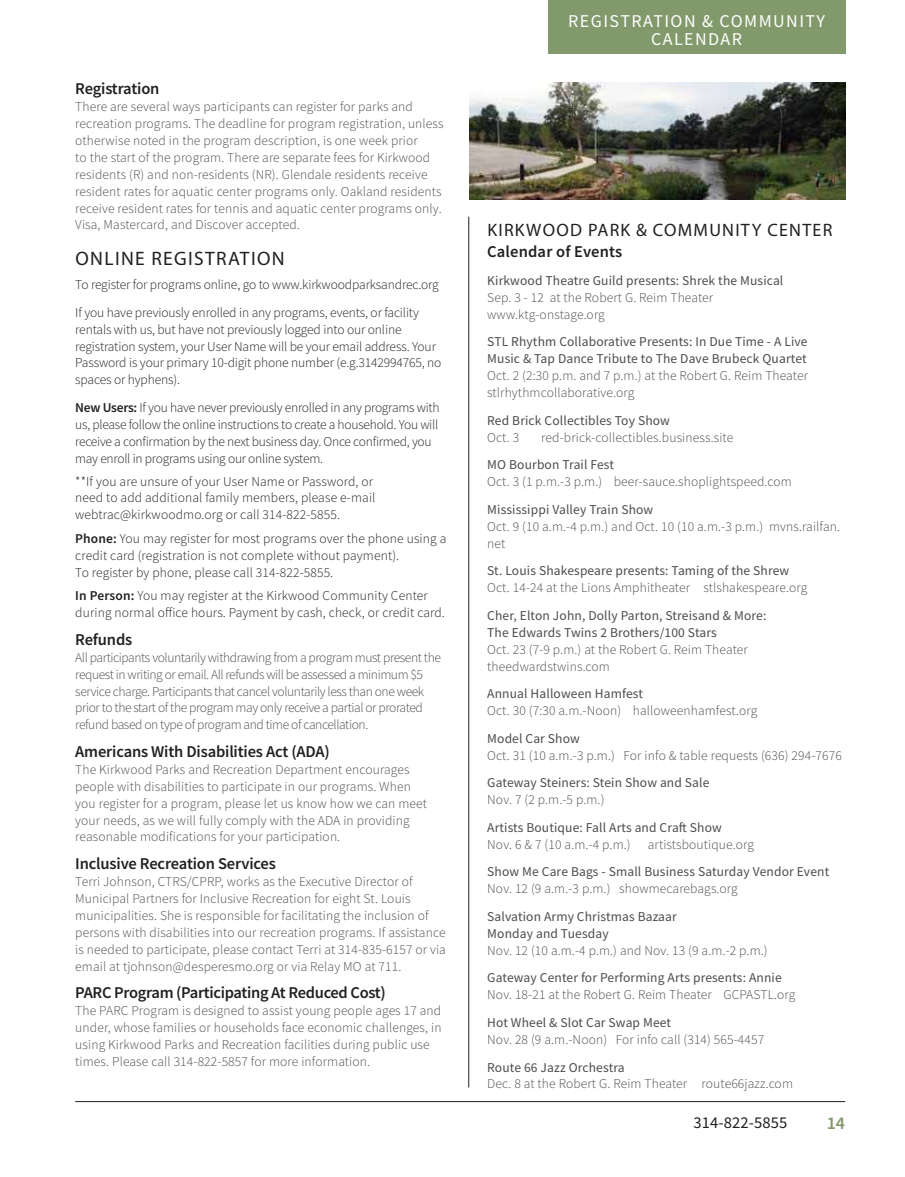
<style>
.page{position:relative;width:905px;height:1177px;background:#fff}
.page>*{position:absolute;margin:0;border:0;box-sizing:border-box;transform-origin:0 0}
.t1{font:19.5px "Myriad Pro";letter-spacing:.07em;color:#231f20}
.t2{font:18px/18px "Source Sans Pro";letter-spacing:.08em;color:#fff;text-align:center}
.t3{font:18px "Myriad Pro";letter-spacing:.07em;color:#231f20}
.t4{font:600 18px "Source Sans Pro";color:#82996b}
.t5{font:600 16.5px "Source Sans Pro";letter-spacing:-.01em;color:#231f20}
.t6{font:600 16.5px "Source Sans Pro";letter-spacing:.01em;color:#231f20}
.t7{font:16.5px "Source Sans Pro";letter-spacing:.01em;color:#231f20}
.t8{font:300 13.5px/16.8px "Source Sans Pro";letter-spacing:.01em;color:#4c4c4e}
.t9{font:13.5px/16.8px "Source Sans Pro";letter-spacing:.01em;color:#4c4c4e}
.t10{font:300 13.5px/16.8px "Source Sans Pro";letter-spacing:-.01em;color:#231f20}
.t11{font:300 13.5px/16.8px "Source Sans Pro";letter-spacing:.01em;color:#231f20}
.t12{font:300 13.5px/16.8px "Source Sans Pro";letter-spacing:-.03em;color:#4c4c4e}
.s1{font-weight:600}
</style>
<div class="page">
<hr style="left:75px;top:1101px;width:770px;height:1px;background:#231f20">
<img style="left:469px;top:82px;width:376px;height:117px">
<hr style="left:468px;top:217px;width:1px;height:870px;background:#231f20">
<div style="left:548px;top:0;width:297px;height:53px;background:#82996b"></div>
<p class="t5" style="left:75px;top:83px;width:86px">Registration</p>
<p class="t8" style="left:75px;top:100px;width:370px">There are several ways participants can register for parks and recreation programs. The deadline for program registration, unless otherwise noted in the program description, is one week prior<br>to the start of the program. There are separate fees for Kirkwood residents (R) and non-residents (NR). Glendale residents receive resident rates for aquatic center programs only. Oakland residents receive resident rates for tennis and aquatic center programs only.<br>Visa, Mastercard, and Discover accepted.</p>
<h1 class="t1" style="left:75px;top:247px;width:211px">ONLINE REGISTRATION</h1>
<p class="t10" style="left:75px;top:272px;width:365px;line-height:27.8px">To register for programs online, go to www.kirkwoodparksandrec.org<br>If you have previously enrolled in any programs, events, or facility</p>
<p class="t10" style="left:75px;top:322px;width:368px">rentals with us, but have not previously logged into our online registration system, your User Name will be your email address. Your Password is your primary 10-digit phone number (e.g.3142994765, no spaces or hyphens).</p>
<p class="t10" style="left:75px;top:400px;width:366px"><span class="s1">New Users:</span> If you have never previously enrolled in any programs with us, please follow the online instructions to create a household. You will receive a confirmation by the next business day. Once confirmed, you may enroll in programs using our online system.</p>
<p class="t11" style="left:75px;top:474px;width:301px">**If you are unsure of your User Name or Password, or need to add additional family members, please e-mail webtrac@kirkwoodmo.org or call 314-822-5855.</p>
<p class="t11" style="left:75px;top:531px;width:372px"><span class="s1">Phone:</span> You may register for most programs over the phone using a credit card (registration is not complete without payment).<br>To register by phone, please call 314-822-5855.</p>
<p class="t11" style="left:75px;top:588px;width:371px"><span class="s1">In Person:</span> You may register at the Kirkwood Community Center during normal office hours. Payment by cash, check, or credit card.</p>
<p class="t5" style="left:75px;top:633px;width:58px">Refunds</p>
<p class="t12" style="left:75px;top:650px;width:367px">All participants voluntarily withdrawing from a program must present the request in writing or email. All refunds will be assessed a minimum $5 service charge. Participants that cancel voluntarily less than one week prior to the start of the program may only receive a partial or prorated refund based on type of program and time of cancellation.</p>
<p class="t5" style="left:75px;top:745px;width:256px">Americans With Disabilities Act (ADA)</p>
<p class="t8" style="left:75px;top:762px;width:353px">The Kirkwood Parks and Recreation Department encourages people with disabilities to participate in our programs. When you register for a program, please let us know how we can meet your needs, as we will fully comply with the ADA in providing reasonable modifications for your participation.</p>
<p class="t5" style="left:75px;top:857px;width:202px">Inclusive Recreation Services</p>
<p class="t8" style="left:75px;top:874px;width:372px">Terri Johnson, CTRS/CPRP, works as the Executive Director of Municipal Partners for Inclusive Recreation for eight St. Louis municipalities. She is responsible for facilitating the inclusion of persons with disabilities into our recreation programs. If assistance is needed to participate, please contact Terri at 314-835-6157 or via email at tjohnson@desperesmo.org or via Relay MO at 711.</p>
<p class="t5" style="left:75px;top:986px;width:312px">PARC Program (Participating At Reduced Cost)</p>
<p class="t8" style="left:75px;top:1003px;width:368px">The PARC Program is designed to assist young people ages 17 and under, whose families or households face economic challenges, in using Kirkwood Parks and Recreation facilities during public use times. Please call 314-822-5857 for more information.</p>
<h2 class="t2" style="left:568px;top:14px;width:258px">REGISTRATION &amp; COMMUNITY<br>CALENDAR</h2>
<h2 class="t3" style="left:487px;top:219px;width:346px">KIRKWOOD PARK &amp; COMMUNITY CENTER</h2>
<p class="t6" style="left:487px;top:245px;width:136px">Calendar of Events</p>
<p class="t9" style="left:487px;top:273px;width:297px">Kirkwood Theatre Guild presents: Shrek the Musical</p>
<p class="t8" style="left:487px;top:290px;width:227px">Sep. 3 - 12 at the Robert G. Reim Theater www.ktg-onstage.org</p>
<p class="t9" style="left:487px;top:335px;width:322px">STL Rhythm Collaborative Presents: In Due Time - A Live<br>Music &amp; Tap Dance Tribute to The Dave Brubeck Quartet</p>
<p class="t8" style="left:487px;top:368px;width:322px">Oct. 2 (2:30 p.m. and 7 p.m.) at the Robert G. Reim Theater stlrhythmcollaborative.org</p>
<p class="t9" style="left:487px;top:413px;width:184px">Red Brick Collectibles Toy Show</p>
<p class="t8" style="left:487px;top:430px;width:33px">Oct. 3</p>
<p class="t8" style="left:541px;top:430px;width:193px">red-brick-collectibles.business.site</p>
<p class="t9" style="left:487px;top:458px;width:128px">MO Bourbon Trail Fest</p>
<p class="t8" style="left:487px;top:474px;width:306px">Oct. 3 (1 p.m.-3 p.m.) beer-sauce.shoplightspeed.com</p>
<p class="t9" style="left:487px;top:502px;width:167px">Mississippi Valley Train Show</p>
<p class="t8" style="left:487px;top:519px;width:354px">Oct. 9 (10 a.m.-4 p.m.) and Oct. 10 (10 a.m.-3 p.m.) mvns.railfan. net</p>
<p class="t9" style="left:487px;top:563px;width:303px">St. Louis Shakespeare presents: Taming of the Shrew</p>
<p class="t8" style="left:487px;top:580px;width:321px">Oct. 14-24 at the Lions Amphitheater stlshakespeare.org</p>
<p class="t9" style="left:487px;top:608px;width:281px">Cher, Elton John, Dolly Parton, Streisand &amp; More:<br>The Edwards Twins 2 Brothers/100 Stars</p>
<p class="t8" style="left:487px;top:642px;width:262px">Oct. 23 (7-9 p.m.) at the Robert G. Reim Theater theedwardstwins.com</p>
<p class="t9" style="left:487px;top:686px;width:157px">Annual Halloween Hamfest</p>
<p class="t8" style="left:487px;top:703px;width:271px">Oct. 30 (7:30 a.m.-Noon) halloweenhamfest.org</p>
<p class="t9" style="left:487px;top:731px;width:94px">Model Car Show</p>
<p class="t8" style="left:487px;top:748px;width:356px">Oct. 31 (10 a.m.-3 p.m.) For info &amp; table requests (636) 294-7676</p>
<p class="t9" style="left:487px;top:775px;width:224px">Gateway Steiners: Stein Show and Sale</p>
<p class="t8" style="left:487px;top:792px;width:119px">Nov. 7 (2 p.m.-5 p.m.)</p>
<p class="t9" style="left:487px;top:820px;width:236px">Artists Boutique: Fall Arts and Craft Show</p>
<p class="t8" style="left:487px;top:837px;width:145px">Nov. 6 &amp; 7 (10 a.m.-4 p.m.)</p>
<p class="t8" style="left:647px;top:837px;width:108px">artistsboutique.org</p>
<p class="t9" style="left:487px;top:865px;width:343px">Show Me Care Bags - Small Business Saturday Vendor Event</p>
<p class="t8" style="left:487px;top:881px;width:252px">Nov. 12 (9 a.m.-3 p.m.) showmecarebags.org</p>
<p class="t9" style="left:487px;top:909px;width:191px">Salvation Army Christmas Bazaar<br>Monday and Tuesday</p>
<p class="t8" style="left:487px;top:943px;width:282px">Nov. 12 (10 a.m.-4 p.m.) and Nov. 13 (9 a.m.-2 p.m.)</p>
<p class="t9" style="left:487px;top:971px;width:296px">Gateway Center for Performing Arts presents: Annie</p>
<p class="t8" style="left:487px;top:987px;width:309px">Nov. 18-21 at the Robert G. Reim Theater GCPASTL.org</p>
<p class="t9" style="left:487px;top:1015px;width:185px">Hot Wheel &amp; Slot Car Swap Meet</p>
<p class="t8" style="left:487px;top:1032px;width:278px">Nov. 28 (9 a.m.-Noon) For info call (314) 565-4457</p>
<p class="t9" style="left:487px;top:1060px;width:139px">Route 66 Jazz Orchestra</p>
<p class="t8" style="left:487px;top:1076px;width:307px">Dec. 8 at the Robert G. Reim Theater route66jazz.com</p>
<p class="t7" style="left:693px;top:1116px;width:96px">314-822-5855</p>
<h2 class="t4" style="left:826px;top:1116px;width:20px">14</h2>
</div>
